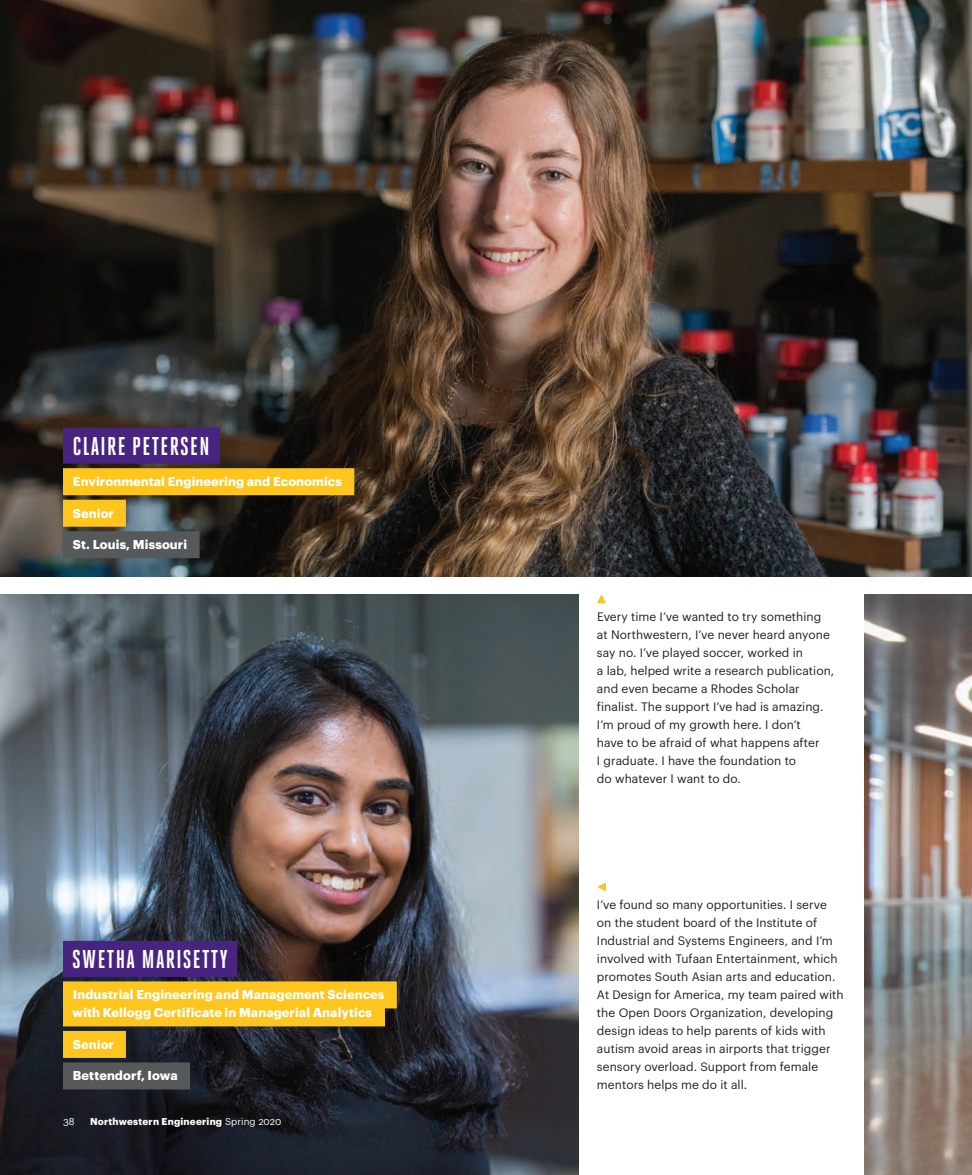
<style>
.page{position:relative;width:972px;height:1175px;background:#fff}
.page>*{position:absolute;margin:0;border:0;box-sizing:border-box;transform-origin:0 0}
.head___callout___her{font:700 25.65px "Heroic Condensed";letter-spacing:.05em;color:#fff}
.opening_graphik_reg{font:700 12.6px "Graphik";letter-spacing:.01em;color:#fff}
.body_text{font:12px/18px "Graphik";letter-spacing:.005em;color:#231f20}
.captions{font:700 9.75px "Graphik";letter-spacing:.025em;color:#fff}
.captions-2{font:9.75px "Graphik";color:#fff}
.s1{font-weight:400}
</style>
<div class="page">
<img style="left:0;top:594px;width:579px;height:580px">
<img style="left:864px;top:594px;width:108px;height:580px">
<img style="left:0;top:0;width:972px;height:576px">
<svg style="left:597px;top:882px;width:9px;height:9px"></svg>
<svg style="left:597px;top:594px;width:9px;height:9px"></svg>
<div style="left:63px;top:428px;width:157px;height:36px;background:#472480"></div>
<div style="left:63px;top:468px;width:291px;height:27px;background:#fec51f"></div>
<div style="left:63px;top:500px;width:63px;height:26px;background:#fec51f"></div>
<div style="left:63px;top:531px;width:137px;height:27px;background:#57585a"></div>
<div style="left:63px;top:1062px;width:127px;height:27px;background:#57585a"></div>
<div style="left:63px;top:1030px;width:63px;height:28px;background:#fec51f"></div>
<div style="left:63px;top:981px;width:334px;height:27px;background:#fec51f"></div>
<div style="left:63px;top:999px;width:322px;height:27px;background:#fec51f"></div>
<div style="left:63px;top:940px;width:174px;height:36px;background:#472480"></div>
<p class="head___callout___her" style="left:73px;top:431px;width:138px">CLAIRE PETERSEN</p>
<p class="opening_graphik_reg" style="left:73px;top:472px;width:270px">Environmental Engineering and Economics</p>
<p class="opening_graphik_reg" style="left:73px;top:503px;width:43px">Senior</p>
<p class="opening_graphik_reg" style="left:73px;top:535px;width:116px">St. Louis, Missouri</p>
<p class="head___callout___her" style="left:72px;top:944px;width:157px">SWETHA MARISETTY</p>
<p class="opening_graphik_reg" style="left:73px;top:985px;width:313px">Industrial Engineering and Management Sciences</p>
<p class="opening_graphik_reg" style="left:73px;top:1003px;width:301px">with Kellogg Certificate in Managerial Analytics</p>
<p class="opening_graphik_reg" style="left:73px;top:1034px;width:43px">Senior</p>
<p class="opening_graphik_reg" style="left:73px;top:1066px;width:106px">Bettendorf, Iowa</p>
<p class="captions-2" style="left:63px;top:1114px;width:13px">38</p>
<p class="captions" style="left:90px;top:1114px;width:193px">Northwestern Engineering <span class="s1">Spring 2020</span></p>
<p class="body_text" style="left:597px;top:607px;width:239px">Every time I’ve wanted to try something at Northwestern, I’ve never heard anyone say no. I’ve played soccer, worked in<br>a lab, helped write a research publication, and even became a Rhodes Scholar finalist. The support I’ve had is amazing.<br>I’m proud of my growth here. I don’t<br>have to be afraid of what happens after<br>I graduate. I have the foundation to<br>do whatever I want to do.</p>
<p class="body_text" style="left:597px;top:895px;width:248px">I’ve found so many opportunities. I serve on the student board of the Institute of Industrial and Systems Engineers, and I’m involved with Tufaan Entertainment, which promotes South Asian arts and education.<br>At Design for America, my team paired with the Open Doors Organization, developing design ideas to help parents of kids with autism avoid areas in airports that trigger sensory overload. Support from female mentors helps me do it all.</p>
</div>
